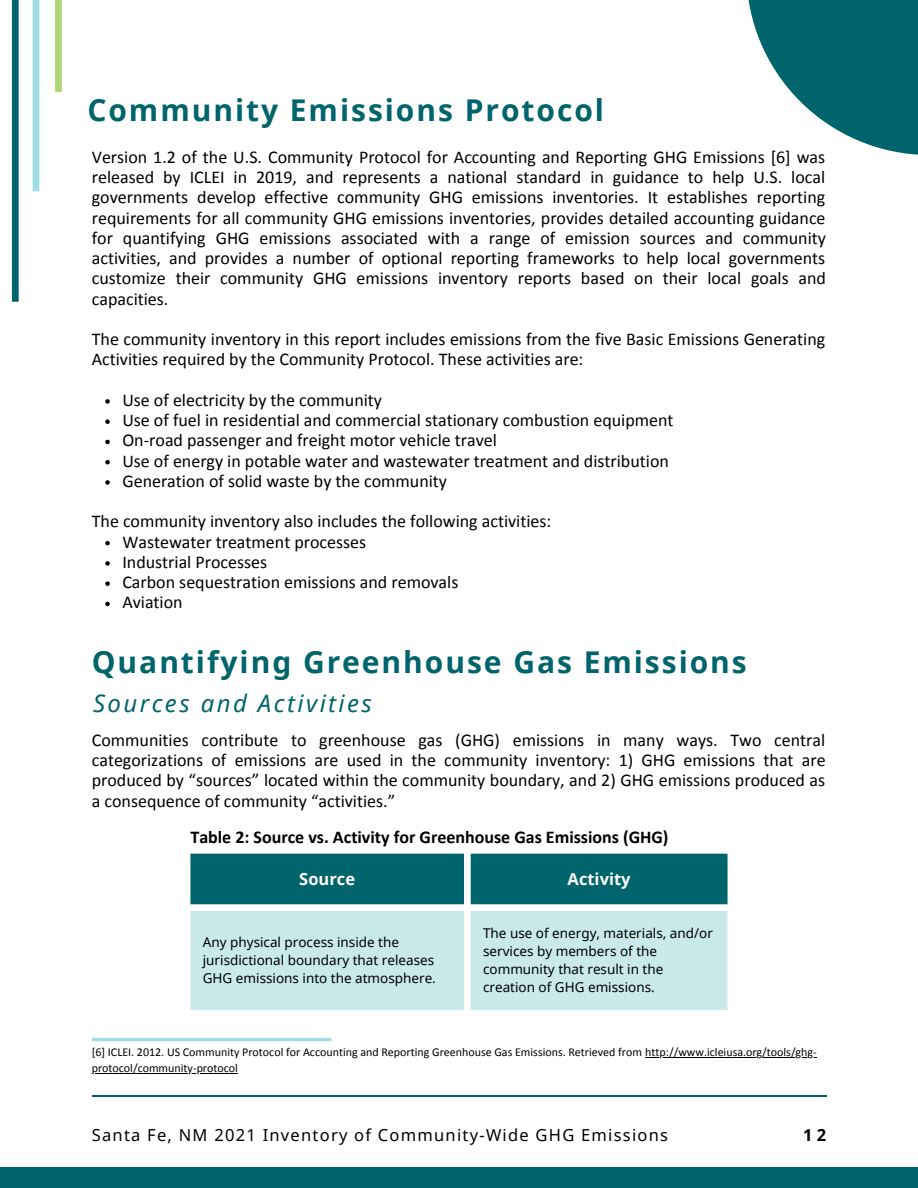
<style>
.page{position:relative;width:918px;height:1188px;background:#fff}
.page>*{position:absolute;margin:0;border:0;box-sizing:border-box;transform-origin:0 0}
.t1{font:700 30px "Noto Sans";letter-spacing:.065em;color:#00646c}
.t2{font:italic 24px "Noto Sans";letter-spacing:.1em;color:#00646c}
.t3{font:18px/20.2px "Calibri";color:#000}
.t4{font:700 18px "Calibri";color:#000}
.t5{font:16.5px "Noto Sans";letter-spacing:.075em;color:#000}
.t6{font:700 16.5px "Noto Sans";color:#fff}
.t7{font:700 16.5px "Noto Sans";color:#000}
.t8{font:13.5px/18px "Noto Sans";color:#000}
.t9{font:12px/16px "Calibri";color:#000}
</style>
<div class="page">
<div style="left:33px;top:0;width:6px;height:191px;background:#9fdde4"></div>
<div style="left:55px;top:0;width:7px;height:92px;background:#afd778"></div>
<div style="left:12px;top:0;width:7px;height:302px;background:#00646c"></div>
<div style="left:0;top:1168px;width:918px;height:20px;background:#00646c"></div>
<svg style="left:748px;top:0;width:170px;height:155px;fill:#00646c"></svg>
<hr style="left:92px;top:1038px;width:239px;height:3px;background:#9fdde4">
<svg style="left:105px;top:399px;width:5px;height:5px"></svg>
<svg style="left:105px;top:419px;width:5px;height:5px"></svg>
<svg style="left:105px;top:440px;width:5px;height:4px"></svg>
<svg style="left:105px;top:460px;width:5px;height:4px"></svg>
<svg style="left:105px;top:480px;width:5px;height:5px"></svg>
<svg style="left:105px;top:541px;width:5px;height:4px"></svg>
<svg style="left:105px;top:561px;width:5px;height:5px"></svg>
<svg style="left:105px;top:581px;width:5px;height:5px"></svg>
<svg style="left:105px;top:602px;width:5px;height:4px"></svg>
<hr style="left:645px;top:1057px;width:172px;height:1px;background:#000">
<hr style="left:92px;top:1073px;width:146px;height:1px;background:#000">
<div style="left:190px;top:854px;width:538px;height:50px;background:#00646c"></div>
<div style="left:190px;top:911px;width:538px;height:99px;background:#c9e9eb"></div>
<hr style="left:92px;top:1095px;width:734px;height:1px;background:#00646c">
<h1 class="t1" style="left:87px;top:89px;width:518px">Community Emissions Protocol</h1>
<p class="t3" style="left:92px;top:148px;width:736px;text-align:justify">Version 1.2 of the U.S. Community Protocol for Accounting and Reporting GHG Emissions [6] was released by ICLEI in 2019, and represents a national standard in guidance to help U.S. local governments develop effective community GHG emissions inventories. It establishes reporting requirements for all community GHG emissions inventories, provides detailed accounting guidance for quantifying GHG emissions associated with a range of emission sources and community activities, and provides a number of optional reporting frameworks to help local governments customize their community GHG emissions inventory reports based on their local goals and capacities.</p>
<p class="t3" style="left:92px;top:331px;width:735px">The community inventory in this report includes emissions from the five Basic Emissions Generating<br>Activities required by the Community Protocol. These activities are:</p>
<p class="t3" style="left:122px;top:391px;width:553px">Use of electricity by the community<br>Use of fuel in residential and commercial stationary combustion equipment On-road passenger and freight motor vehicle travel<br>Use of energy in potable water and wastewater treatment and distribution Generation of solid waste by the community</p>
<p class="t3" style="left:92px;top:513px;width:461px">The community inventory also includes the following activities:</p>
<p class="t3" style="left:122px;top:533px;width:338px">Wastewater treatment processes<br>Industrial Processes<br>Carbon sequestration emissions and removals<br>Aviation</p>
<h1 class="t1" style="left:92px;top:641px;width:657px">Quantifying Greenhouse Gas Emissions</h1>
<h2 class="t2" style="left:93px;top:686px;width:280px">Sources and Activities</h2>
<p class="t3" style="left:92px;top:731px;width:735px;text-align:justify">Communities contribute to greenhouse gas (GHG) emissions in many ways. Two central categorizations of emissions are used in the community inventory: 1) GHG emissions that are produced by “sources” located within the community boundary, and 2) GHG emissions produced as a consequence of community “activities.”</p>
<p class="t4" style="left:190px;top:830px;width:480px">Table 2: Source vs. Activity for Greenhouse Gas Emissions (GHG)</p>
<p class="t6" style="left:299px;top:868px;width:57px">Source</p>
<p class="t6" style="left:568px;top:868px;width:64px">Activity</p>
<p class="t8" style="left:203px;top:933px;width:235px">Any physical process inside the jurisdictional boundary that releases<br>GHG emissions into the atmosphere.</p>
<p class="t8" style="left:483px;top:924px;width:231px">The use of energy, materials, and/or services by members of the community that result in the creation of GHG emissions.</p>
<p class="t9" style="left:92px;top:1044px;width:727px">[6] ICLEI. 2012. US Community Protocol for Accounting and Reporting Greenhouse Gas Emissions. Retrieved from http://www.icleiusa.org/tools/ghg&shy;protocol/community-protocol</p>
<p class="t5" style="left:92px;top:1124px;width:578px">Santa Fe, NM 2021 Inventory of Community-Wide GHG Emissions</p>
<p class="t7" style="left:803px;top:1124px;width:24px">12</p>
</div>
